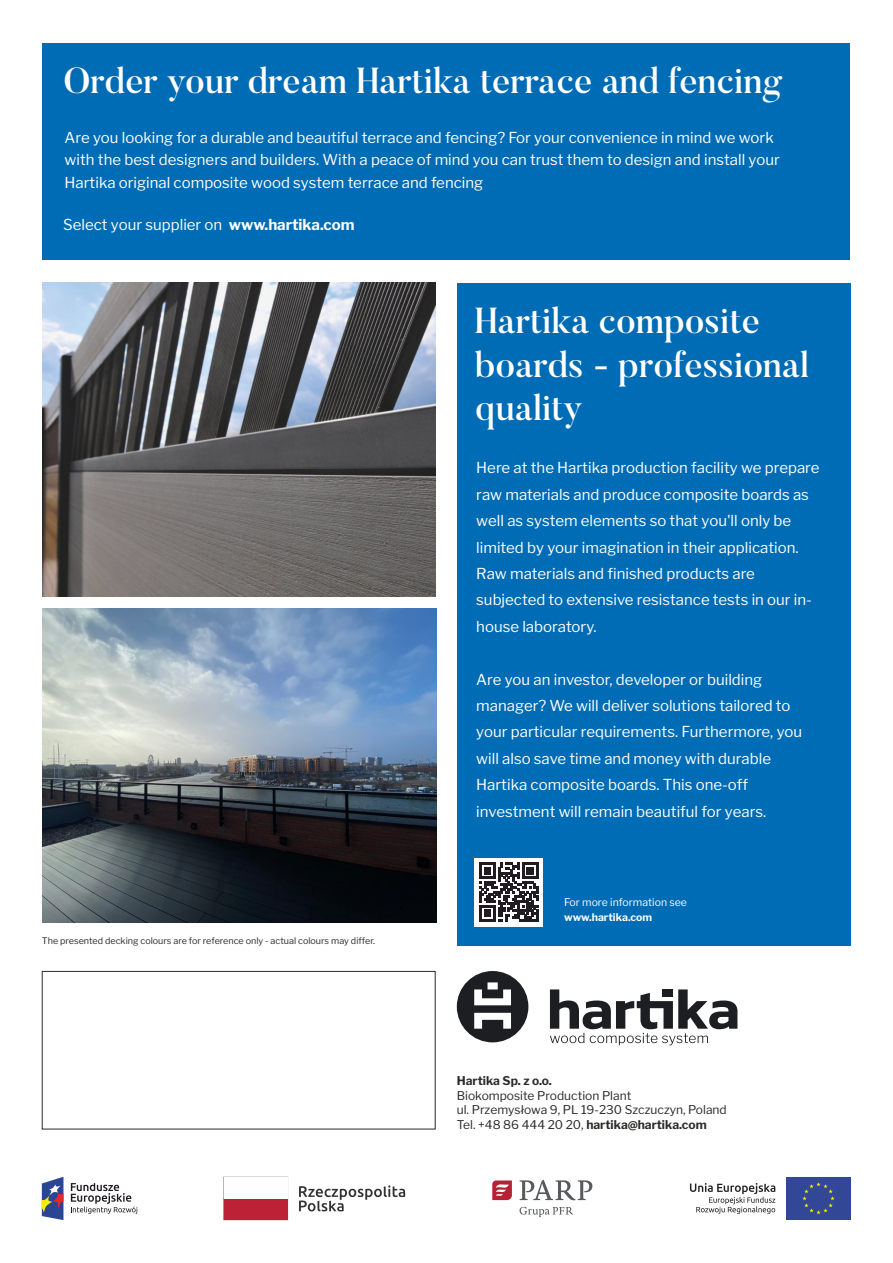
<style>
.page{position:relative;width:893px;height:1263px;background:#fff}
.page>*{position:absolute;margin:0;border:0;box-sizing:border-box;transform-origin:0 0}
.t1{font:500 36px/43.7px "Butler";color:#fefefe}
.t2{font:15px/26.4px "Libre Franklin";color:#fefefe}
.t3{font:12px/14.5px "Libre Franklin";color:#2b2a29}
.t4{font:700 12px "Libre Franklin";color:#2b2a29}
.t5{font:10.5px "Libre Franklin";color:#fefefe}
.t6{font:700 10.5px "Libre Franklin";color:#fefefe}
.t7{font:9px "Libre Franklin";color:#2b2a29}
.s1{font-weight:700}
</style>
<div class="page">
<div style="left:457px;top:284px;width:393px;height:662px;background:#006cb5"></div>
<div style="left:42px;top:971px;width:394px;height:158px;border:1px solid #2b2a29"></div>
<svg style="left:550px;top:989px;width:187px;height:56px"></svg>
<svg style="left:457px;top:971px;width:71px;height:71px"></svg>
<div style="left:42px;top:43px;width:808px;height:216px;background:#006cb5"></div>
<img style="left:42px;top:283px;width:394px;height:313px">
<div style="left:475px;top:858px;width:68px;height:68px;background:#fefefe"></div>
<svg style="left:479px;top:863px;width:59px;height:58px"></svg>
<svg style="left:42px;top:1177px;width:21px;height:43px"></svg>
<svg style="left:71px;top:1183px;width:66px;height:31px"></svg>
<svg style="left:492px;top:1180px;width:20px;height:20px"></svg>
<svg style="left:520px;top:1180px;width:72px;height:20px"></svg>
<svg style="left:520px;top:1207px;width:53px;height:10px"></svg>
<div style="left:786px;top:1177px;width:64px;height:43px;background:#324896"></div>
<svg style="left:802px;top:1182px;width:33px;height:32px"></svg>
<svg style="left:690px;top:1183px;width:85px;height:31px"></svg>
<svg style="left:299px;top:1185px;width:106px;height:26px"></svg>
<div style="left:224px;top:1198px;width:64px;height:22px;background:#bd2135"></div>
<img style="left:42px;top:609px;width:394px;height:313px">
<h1 class="t1" style="left:63px;top:63px;width:720px">Order your dream Hartika terrace and fencing</h1>
<p class="t2" style="left:65px;top:126px;width:717px;line-height:22.6px">Are you looking for a durable and beautiful terrace and fencing? For your convenience in mind we work with the best designers and builders. With a peace of mind you can trust them to design and install your<br>Hartika original composite wood system terrace and fencing</p>
<p class="t2" style="left:63px;top:211px;width:293px">Select your supplier on <span class="s1">www.hartika.com</span></p>
<p class="t7" style="left:42px;top:936px;width:334px">The presented decking colours are for reference only - actual colours may differ.</p>
<h1 class="t1" style="left:475px;top:303px;width:336px">Hartika composite boards - professional quality</h1>
<p class="t2" style="left:476px;top:455px;width:345px">Here at the Hartika production facility we prepare raw materials and produce composite boards as well as system elements so that you'll only be limited by your imagination in their application.<br>Raw materials and finished products are subjected to extensive resistance tests in our in&shy;house laboratory.</p>
<p class="t2" style="left:476px;top:666px;width:327px">Are you an investor, developer or building manager? We will deliver solutions tailored to your particular requirements. Furthermore, you will also save time and money with durable Hartika composite boards. This one-off investment will remain beautiful for years.</p>
<p class="t5" style="left:564px;top:896px;width:124px">For more information see</p>
<p class="t6" style="left:564px;top:911px;width:90px">www.hartika.com</p>
<p class="t4" style="left:457px;top:1074px;width:96px">Hartika Sp. z o.o.</p>
<p class="t3" style="left:457px;top:1103px;width:271px">ul. Przemysłowa 9, PL 19-230 Szczuczyn, Poland<br>Tel. +48 86 444 20 20, <span class="s1">hartika@hartika.com</span></p>
<p class="t3" style="left:457px;top:1088px;width:176px">Biokomposite Production Plant</p>
</div>
